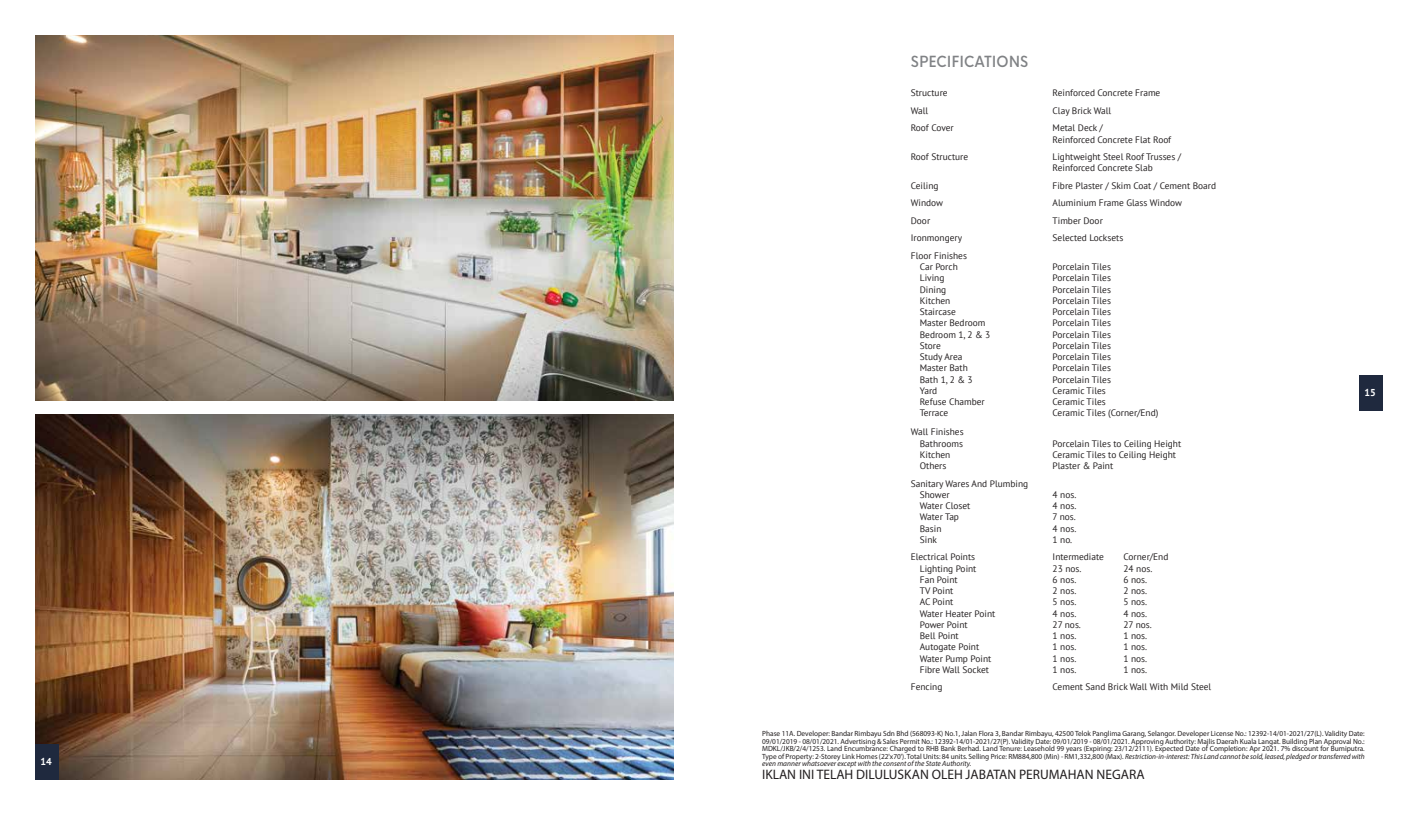
<style>
.page{position:relative;width:1418px;height:815px;background:#fff}
.page>*{position:absolute;margin:0;border:0;box-sizing:border-box;transform-origin:0 0}
.t1{font:500 condensed 15px "HK Nova";color:#808285}
.t2{font:13.75px "Myriad Pro";color:#231f20}
.t3{font:700 10px "PT Sans";color:#fff}
.t4{font:9.38px/11.2px "PT Sans";color:#231f20}
.t5{font:7.5px/7.5px "Myriad Pro";color:#231f20;text-align:justify}
.s1{font-style:italic}
</style>
<div class="page">
<div style="left:1359px;top:376px;width:23px;height:35px;background:#1f293e"></div>
<img style="left:35px;top:415px;width:638px;height:365px">
<img style="left:35px;top:35px;width:638px;height:365px">
<div style="left:35px;top:744px;width:23px;height:36px;background:#1f293e"></div>
<p class="t3" style="left:41px;top:755px;width:13px">14</p>
<h1 class="t1" style="left:910px;top:48px;width:119px">SPECIFICATIONS</h1>
<p class="t4" style="left:910px;top:87px;width:38px">Structure</p>
<p class="t4" style="left:1052px;top:87px;width:109px">Reinforced Concrete Frame</p>
<p class="t4" style="left:910px;top:105px;width:19px">Wall</p>
<p class="t4" style="left:1052px;top:105px;width:60px">Clay Brick Wall</p>
<p class="t4" style="left:910px;top:122px;width:44px">Roof Cover</p>
<p class="t4" style="left:1052px;top:122px;width:120px">Metal Deck /<br>Reinforced Concrete Flat Roof</p>
<p class="t4" style="left:910px;top:151px;width:59px">Roof Structure</p>
<p class="t4" style="left:1052px;top:151px;width:130px">Lightweight Steel Roof Trusses /<br>Reinforced Concrete Slab</p>
<p class="t4" style="left:910px;top:180px;width:29px">Ceiling</p>
<p class="t4" style="left:1052px;top:180px;width:165px">Fibre Plaster / Skim Coat / Cement Board</p>
<p class="t4" style="left:910px;top:197px;width:34px">Window</p>
<p class="t4" style="left:1052px;top:197px;width:131px">Aluminium Frame Glass Window</p>
<p class="t4" style="left:910px;top:215px;width:21px">Door</p>
<p class="t4" style="left:1052px;top:215px;width:52px">Timber Door</p>
<p class="t4" style="left:910px;top:232px;width:53px">Ironmongery</p>
<p class="t4" style="left:1052px;top:232px;width:72px">Selected Locksets</p>
<p class="t4" style="left:910px;top:250px;width:58px;text-align:center">Floor Finishes<br>Car Porch</p>
<p class="t4" style="left:1052px;top:261px;width:60px">Porcelain Tiles</p>
<p class="t4" style="left:919px;top:272px;width:26px">Living</p>
<p class="t4" style="left:1052px;top:272px;width:60px">Porcelain Tiles</p>
<p class="t4" style="left:919px;top:284px;width:28px">Dining</p>
<p class="t4" style="left:1052px;top:284px;width:60px">Porcelain Tiles</p>
<p class="t4" style="left:919px;top:295px;width:32px">Kitchen</p>
<p class="t4" style="left:1052px;top:295px;width:60px">Porcelain Tiles</p>
<p class="t4" style="left:919px;top:306px;width:38px">Staircase</p>
<p class="t4" style="left:1052px;top:306px;width:60px">Porcelain Tiles</p>
<p class="t4" style="left:919px;top:317px;width:67px">Master Bedroom</p>
<p class="t4" style="left:1052px;top:317px;width:60px">Porcelain Tiles</p>
<p class="t4" style="left:919px;top:329px;width:72px">Bedroom 1, 2 &amp; 3</p>
<p class="t4" style="left:1052px;top:329px;width:60px">Porcelain Tiles</p>
<p class="t4" style="left:919px;top:340px;width:23px">Store</p>
<p class="t4" style="left:1052px;top:340px;width:60px">Porcelain Tiles</p>
<p class="t4" style="left:919px;top:351px;width:44px">Study Area</p>
<p class="t4" style="left:1052px;top:351px;width:60px">Porcelain Tiles</p>
<p class="t4" style="left:919px;top:362px;width:49px">Master Bath</p>
<p class="t4" style="left:1052px;top:362px;width:60px">Porcelain Tiles</p>
<p class="t4" style="left:919px;top:374px;width:54px">Bath 1, 2 &amp; 3</p>
<p class="t4" style="left:1052px;top:374px;width:60px">Porcelain Tiles</p>
<p class="t4" style="left:919px;top:385px;width:19px">Yard</p>
<p class="t4" style="left:1052px;top:385px;width:55px">Ceramic Tiles</p>
<p class="t4" style="left:919px;top:396px;width:66px">Refuse Chamber</p>
<p class="t4" style="left:1052px;top:396px;width:55px">Ceramic Tiles</p>
<p class="t4" style="left:919px;top:407px;width:30px">Terrace</p>
<p class="t4" style="left:1052px;top:407px;width:107px">Ceramic Tiles (Corner/End)</p>
<p class="t4" style="left:910px;top:426px;width:54px;text-align:right">Wall Finishes<br>Bathrooms</p>
<p class="t4" style="left:1052px;top:437px;width:130px">Porcelain Tiles to Ceiling Height</p>
<p class="t4" style="left:919px;top:449px;width:32px">Kitchen</p>
<p class="t4" style="left:1052px;top:449px;width:125px">Ceramic Tiles to Ceiling Height</p>
<p class="t4" style="left:919px;top:460px;width:28px">Others</p>
<p class="t4" style="left:1052px;top:460px;width:62px">Plaster &amp; Paint</p>
<p class="t4" style="left:919px;top:477px;width:110px;text-indent:-9px">Sanitary Wares And Plumbing<br>Shower</p>
<p class="t4" style="left:1052px;top:489px;width:25px">4 nos.</p>
<p class="t4" style="left:919px;top:500px;width:52px">Water Closet</p>
<p class="t4" style="left:1052px;top:500px;width:25px">4 nos.</p>
<p class="t4" style="left:919px;top:511px;width:41px">Water Tap</p>
<p class="t4" style="left:1052px;top:511px;width:25px">7 nos.</p>
<p class="t4" style="left:919px;top:522px;width:23px">Basin</p>
<p class="t4" style="left:1052px;top:522px;width:25px">4 nos.</p>
<p class="t4" style="left:919px;top:534px;width:19px">Sink</p>
<p class="t4" style="left:1052px;top:534px;width:21px">1 no.</p>
<p class="t4" style="left:910px;top:551px;width:66px">Electrical Points</p>
<p class="t4" style="left:1052px;top:551px;width:53px">Intermediate</p>
<p class="t4" style="left:1123px;top:551px;width:46px">Corner/End</p>
<p class="t4" style="left:919px;top:562px;width:58px">Lighting Point</p>
<p class="t4" style="left:1052px;top:562px;width:30px">23 nos.</p>
<p class="t4" style="left:1123px;top:562px;width:30px">24 nos.</p>
<p class="t4" style="left:919px;top:574px;width:39px">Fan Point</p>
<p class="t4" style="left:1052px;top:574px;width:25px">6 nos.</p>
<p class="t4" style="left:1123px;top:574px;width:25px">6 nos.</p>
<p class="t4" style="left:919px;top:585px;width:35px">TV Point</p>
<p class="t4" style="left:1052px;top:585px;width:25px">2 nos.</p>
<p class="t4" style="left:1123px;top:585px;width:25px">2 nos.</p>
<p class="t4" style="left:919px;top:596px;width:35px">AC Point</p>
<p class="t4" style="left:1052px;top:596px;width:25px">5 nos.</p>
<p class="t4" style="left:1123px;top:596px;width:25px">5 nos.</p>
<p class="t4" style="left:919px;top:607px;width:77px">Water Heater Point</p>
<p class="t4" style="left:1052px;top:607px;width:25px">4 nos.</p>
<p class="t4" style="left:1123px;top:607px;width:25px">4 nos.</p>
<p class="t4" style="left:919px;top:619px;width:49px">Power Point</p>
<p class="t4" style="left:1052px;top:619px;width:30px">27 nos.</p>
<p class="t4" style="left:1123px;top:619px;width:30px">27 nos.</p>
<p class="t4" style="left:919px;top:630px;width:40px">Bell Point</p>
<p class="t4" style="left:1052px;top:630px;width:25px">1 nos.</p>
<p class="t4" style="left:1123px;top:630px;width:25px">1 nos.</p>
<p class="t4" style="left:919px;top:641px;width:61px">Autogate Point</p>
<p class="t4" style="left:1052px;top:641px;width:25px">1 nos.</p>
<p class="t4" style="left:1123px;top:641px;width:25px">1 nos.</p>
<p class="t4" style="left:919px;top:652px;width:73px">Water Pump Point</p>
<p class="t4" style="left:1052px;top:652px;width:25px">1 nos.</p>
<p class="t4" style="left:1123px;top:652px;width:25px">1 nos.</p>
<p class="t4" style="left:919px;top:664px;width:71px">Fibre Wall Socket</p>
<p class="t4" style="left:1052px;top:664px;width:25px">1 nos.</p>
<p class="t4" style="left:1123px;top:664px;width:25px">1 nos.</p>
<p class="t4" style="left:910px;top:681px;width:33px">Fencing</p>
<p class="t4" style="left:1052px;top:681px;width:160px">Cement Sand Brick Wall With Mild Steel</p>
<p class="t5" style="left:762px;top:730px;width:604px">Phase 11A. Developer: Bandar Rimbayu Sdn Bhd (568093-K) No.1, Jalan Flora 3, Bandar Rimbayu, 42500 Telok Panglima Garang, Selangor. Developer License No.: 12392-14/01-2021/27(L). Validity Date:<br>09/01/2019 - 08/01/2021. Advertising &amp; Sales Permit No.: 12392-14/01-2021/27(P). Validity Date: 09/01/2019 - 08/01/2021. Approving Authority: Majlis Daerah Kuala Langat. Building Plan Approval No.:<br>MDKL/JKB/2/4/1253. Land Encumbrance: Charged to RHB Bank Berhad. Land Tenure: Leasehold 99 years (Expiring: 23/12/2111). Expected Date of Completion: Apr 2021. 7% discount for Bumiputra.<br>Type of Property: 2-Storey Link Homes (22'x70'). Total Units: 84 units. Selling Price: RM884,800 (Min) - RM1,332,800 (Max). <span class="s1">Restriction-in-interest: This Land cannot be sold, leased, pledged or transferred with even manner whatsoever except with the consent of the State Authority.</span></p>
<h2 class="t2" style="left:762px;top:765px;width:384px">IKLAN INI TELAH DILULUSKAN OLEH JABATAN PERUMAHAN NEGARA</h2>
<p class="t3" style="left:1364px;top:386px;width:13px">15</p>
</div>
